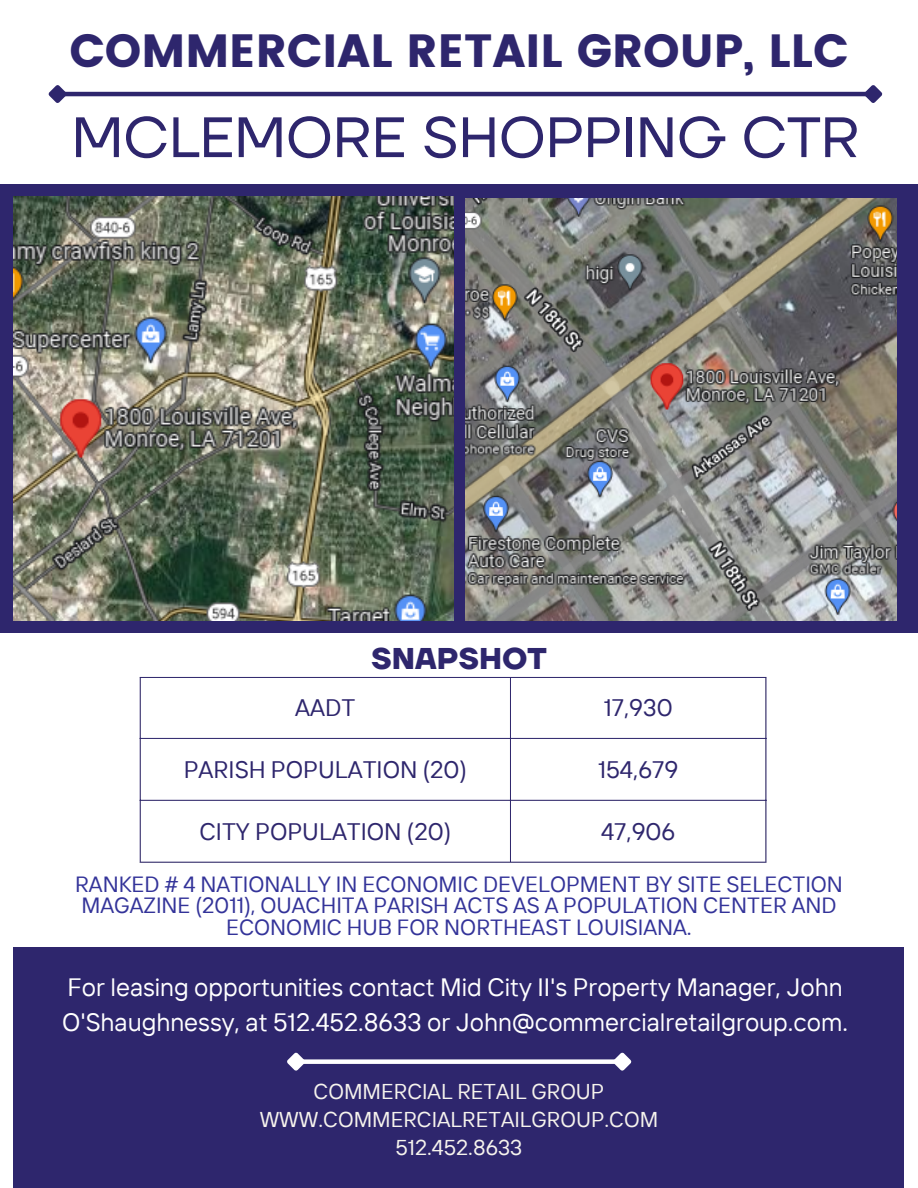
<style>
.page{position:relative;width:918px;height:1188px;background:#fff}
.page>*{position:absolute;margin:0;border:0;box-sizing:border-box;transform-origin:0 0}
.t1{font:56.85px "TT Firs Neue";color:#2e266d}
.t2{font:46.5px "Poppins";color:#2e266d}
.t3{font:700 29.85px "TT Firs Neue";color:#2e266d}
.t4{font:25.05px/34.8px "TT Interphases";color:#fff}
.t5{font:23.85px "TT Interphases";color:#2e266d}
.t6{font:21.9px/21.3px "TT Interphases";color:#339;text-align:center}
.t7{font:21.45px/28.2px "TT Interphases";color:#f6f3ed;text-align:center}
</style>
<div class="page">
<hr style="left:63px;top:92px;width:805px;height:4px;background:#2e266d">
<svg style="left:48px;top:85px;width:23px;height:18px"></svg>
<svg style="left:860px;top:85px;width:23px;height:18px"></svg>
<div style="left:0;top:184px;width:918px;height:449px;background:#2e266d"></div>
<hr style="left:140px;top:678px;width:1px;height:184px;background:#2e266d">
<hr style="left:510px;top:678px;width:1px;height:184px;background:#2e266d">
<hr style="left:766px;top:678px;width:1px;height:184px;background:#2e266d">
<hr style="left:140px;top:677px;width:626px;height:1px;background:#2e266d">
<hr style="left:140px;top:738px;width:626px;height:1px;background:#2e266d">
<hr style="left:140px;top:800px;width:626px;height:1px;background:#2e266d">
<hr style="left:140px;top:862px;width:626px;height:1px;background:#2e266d">
<div style="left:13px;top:947px;width:891px;height:241px;background:#2e266d"></div>
<div style="left:302px;top:1059px;width:315px;height:5px;background:#fff"></div>
<svg style="left:287px;top:1052px;width:22px;height:19px"></svg>
<svg style="left:609px;top:1052px;width:23px;height:19px"></svg>
<img style="left:466px;top:199px;width:430px;height:421px">
<img style="left:13px;top:197px;width:440px;height:424px">
<h2 class="t2" style="left:69px;top:24px;width:781px">COMMERCIAL RETAIL GROUP, LLC</h2>
<h1 class="t1" style="left:71px;top:103px;width:790px">MCLEMORE SHOPPING CTR</h1>
<h3 class="t3" style="left:371px;top:641px;width:177px">SNAPSHOT</h3>
<p class="t5" style="left:295px;top:692px;width:62px">AADT</p>
<p class="t5" style="left:604px;top:692px;width:70px">17,930</p>
<p class="t5" style="left:184px;top:754px;width:285px">PARISH POPULATION (20)</p>
<p class="t5" style="left:598px;top:754px;width:82px">154,679</p>
<p class="t5" style="left:199px;top:816px;width:253px">CITY POPULATION (20)</p>
<p class="t5" style="left:601px;top:816px;width:76px">47,906</p>
<p class="t6" style="left:75px;top:873px;width:769px">RANKED # 4 NATIONALLY IN ECONOMIC DEVELOPMENT BY SITE SELECTION<br>MAGAZINE (2011), OUACHITA PARISH ACTS AS A POPULATION CENTER AND<br>ECONOMIC HUB FOR NORTHEAST LOUISIANA.</p>
<p class="t4" style="left:62px;top:969px;width:787px">For leasing opportunities contact Mid City II's Property Manager, John<br>O'Shaughnessy, at 512.452.8633 or John@commercialretailgroup.com.</p>
<p class="t7" style="left:260px;top:1076px;width:400px">COMMERCIAL RETAIL GROUP<br>WWW.COMMERCIALRETAILGROUP.COM<br>512.452.8633</p>
</div>
